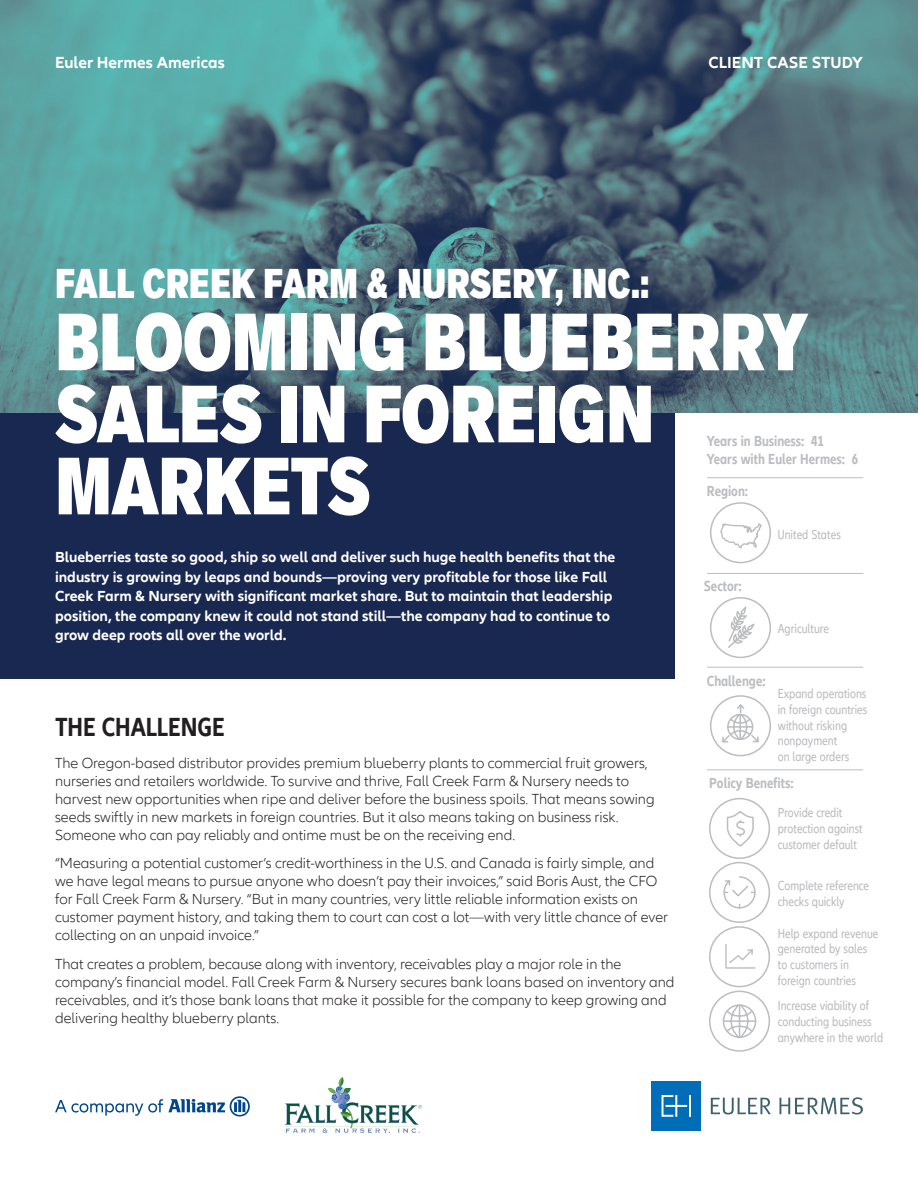
<style>
.page{position:relative;width:918px;height:1188px;background:#fff}
.page>*{position:absolute;margin:0;border:0;box-sizing:border-box;transform-origin:0 0}
.t1{font:900 condensed 79.5px/72px "Applied Sans Pro";letter-spacing:-.01em;color:#fff;scale:.9 1}
.t2{font:900 condensed 40.5px "Applied Sans Pro";letter-spacing:-.005em;color:#fff;scale:.9 1}
.t3{font:700 condensed 27px "Allianz Neo";color:#231f20}
.t4{font:700 16.5px "Allianz Neo";color:#fff}
.t5{font:300 15px/18px "Allianz Neo";color:#231f20}
.t6{font:700 15px/19.5px "Allianz Neo";color:#fff}
.t7{font:700 condensed 15px/18px "Allianz Neo";color:#bcbdc0}
.t8{font:condensed 13.5px/15.8px "Allianz Neo";color:#bcbdc0}
</style>
<div class="page">
<div style="left:0;top:354px;width:674px;height:324px;background:#192850"></div>
<img style="left:0;top:0;width:918px;height:413px">
<div style="left:652px;top:1081px;width:49px;height:50px;background:#006db8"></div>
<hr style="left:689px;top:1095px;width:2px;height:22px;background:#fff">
<svg style="left:662px;top:1095px;width:25px;height:22px"></svg>
<svg style="left:711px;top:1098px;width:60px;height:17px"></svg>
<svg style="left:780px;top:1097px;width:83px;height:18px"></svg>
<svg style="left:55px;top:1096px;width:195px;height:21px"></svg>
<div style="left:710px;top:502px;width:61px;height:61px;border:2px solid #bcbdc0;border-radius:50%"></div>
<hr style="left:707px;top:477px;width:156px;height:1px;background:#bcbdc0">
<hr style="left:707px;top:573px;width:156px;height:1px;background:#bcbdc0">
<hr style="left:707px;top:667px;width:156px;height:1px;background:#bcbdc0">
<hr style="left:707px;top:769px;width:156px;height:1px;background:#bcbdc0">
<div style="left:709px;top:862px;width:61px;height:61px;border:2px solid #bcbdc0;border-radius:50%"></div>
<div style="left:710px;top:695px;width:61px;height:61px;border:2px solid #bcbdc0;border-radius:50%"></div>
<div style="left:709px;top:798px;width:61px;height:61px;border:2px solid #bcbdc0;border-radius:50%"></div>
<div style="left:709px;top:926px;width:61px;height:61px;border:2px solid #bcbdc0;border-radius:50%"></div>
<div style="left:709px;top:991px;width:61px;height:61px;border:2px solid #bcbdc0;border-radius:50%"></div>
<div style="left:710px;top:597px;width:61px;height:61px;border:2px solid #bcbdc0;border-radius:50%"></div>
<img style="left:285px;top:1077px;width:138px;height:57px">
<svg style="left:720px;top:523px;width:42px;height:26px"></svg>
<svg style="left:728px;top:606px;width:27px;height:42px"></svg>
<svg style="left:723px;top:876px;width:33px;height:33px"></svg>
<svg style="left:725px;top:944px;width:31px;height:25px"></svg>
<svg style="left:722px;top:1004px;width:35px;height:34px"></svg>
<svg style="left:726px;top:810px;width:28px;height:37px"></svg>
<svg style="left:721px;top:703px;width:39px;height:40px"></svg>
<p class="t4" style="left:55px;top:53px;width:171px">Euler Hermes Americas</p>
<p class="t4" style="left:709px;top:53px;width:156px">CLIENT CASE STUDY</p>
<h2 class="t2" style="left:55px;top:259px;width:662px">FALL CREEK FARM &amp; NURSERY, INC.:</h2>
<h1 class="t1" style="left:55px;top:305px;width:838px">BLOOMING BLUEBERRY<br>SALES IN FOREIGN<br>MARKETS</h1>
<p class="t7" style="left:707px;top:432px;width:153px">Years in Business: 41<br>Years with Euler Hermes: 6</p>
<p class="t7" style="left:707px;top:482px;width:43px">Region:</p>
<p class="t6" style="left:55px;top:548px;width:562px">Blueberries taste so good, ship so well and deliver such huge health benefits that the industry is growing by leaps and bounds—proving very profitable for those like Fall Creek Farm &amp; Nursery with significant market share. But to maintain that leadership position, the company knew it could not stand still—the company had to continue to grow deep roots all over the world.</p>
<h3 class="t3" style="left:55px;top:711px;width:171px">THE CHALLENGE</h3>
<p class="t5" style="left:55px;top:754px;width:601px">The Oregon-based distributor provides premium blueberry plants to commercial fruit growers, nurseries and retailers worldwide. To survive and thrive, Fall Creek Farm &amp; Nursery needs to harvest new opportunities when ripe and deliver before the business spoils. That means sowing seeds swiftly in new markets in foreign countries. But it also means taking on business risk.<br>Someone who can pay reliably and ontime must be on the receiving end.</p>
<p class="t5" style="left:55px;top:855px;width:615px">“Measuring a potential customer’s credit-worthiness in the U.S. and Canada is fairly simple, and we have legal means to pursue anyone who doesn’t pay their invoices,” said Boris Aust, the CFO for Fall Creek Farm &amp; Nursery. “But in many countries, very little reliable information exists on customer payment history, and taking them to court can cost a lot—with very little chance of ever collecting on an unpaid invoice.”</p>
<p class="t5" style="left:55px;top:956px;width:621px">That creates a problem, because along with inventory, receivables play a major role in the company’s financial model. Fall Creek Farm &amp; Nursery secures bank loans based on inventory and receivables, and it’s those bank loans that make it possible for the company to keep growing and delivering healthy blueberry plants.</p>
<p class="t7" style="left:704px;top:578px;width:39px">Sector:</p>
<p class="t8" style="left:778px;top:527px;width:65px">United States</p>
<p class="t8" style="left:778px;top:621px;width:53px">Agriculture</p>
<p class="t7" style="left:707px;top:672px;width:60px">Challenge:</p>
<p class="t8" style="left:778px;top:686px;width:91px">Expand operations in foreign countries without risking nonpayment<br>on large orders</p>
<p class="t7" style="left:709px;top:774px;width:86px">Policy Benefits:</p>
<p class="t8" style="left:778px;top:805px;width:87px">Provide credit protection against customer default</p>
<p class="t8" style="left:778px;top:878px;width:93px">Complete reference checks quickly</p>
<p class="t8" style="left:778px;top:926px;width:102px">Help expand revenue generated by sales to customers in foreign countries</p>
<p class="t8" style="left:778px;top:998px;width:107px">Increase viability of conducting business anywhere in the world</p>
</div>
